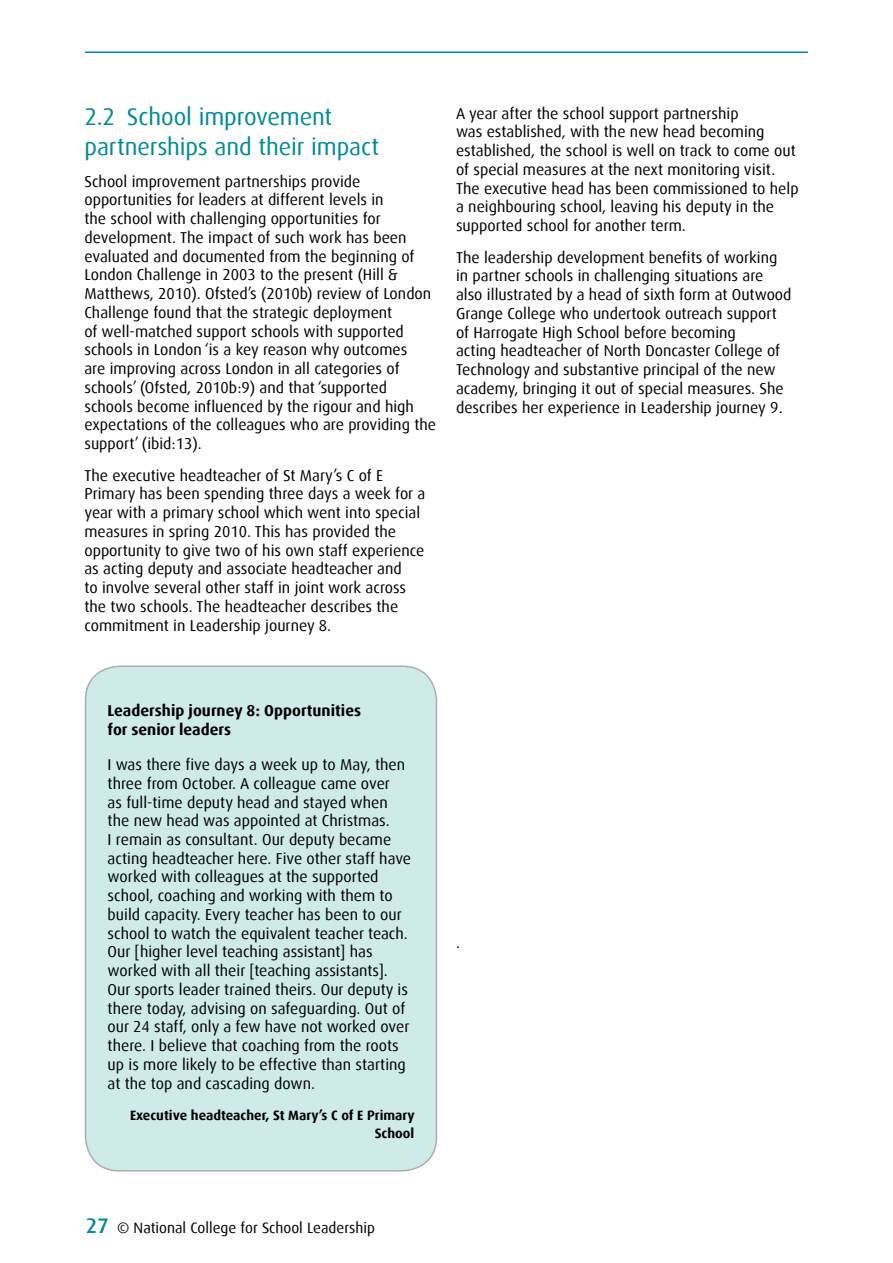
<style>
.page{position:relative;width:893px;height:1263px;background:#fff}
.page>*{position:absolute;margin:0;border:0;box-sizing:border-box;transform-origin:0 0}
.t1{font:24px/30px "Dax";letter-spacing:-.005em;color:#008c99}
.t2{font:15.75px/18.8px "Dax";color:#000}
.t3{font:700 15.75px/18.8px "Dax";color:#000}
.t4{font:15px "Dax";color:#000}
.t5{font:700 13.5px/18px "Dax";color:#000;text-align:right}
.s1{font-family:"Arial";font-size:16.5px}
.s2{font-weight:500;font-size:21px;color:#008c99}
</style>
<div class="page">
<hr style="left:85px;top:52px;width:723px;height:1px;background:#008c99">
<div style="left:85px;top:666px;width:351px;height:505px;background:#ceebea;border-radius:34px"></div>
<div style="left:85px;top:665px;width:352px;height:506px;border:2px solid #abadb0;border-radius:34px"></div>
<h1 class="t1" style="left:84px;top:102px;width:296px">2.2 School improvement partnerships and their impact</h1>
<p class="t2" style="left:84px;top:172px;width:353px">School improvement partnerships provide opportunities for leaders at different levels in<br>the school with challenging opportunities for development. The impact of such work has been evaluated and documented from the beginning of London Challenge in 2003 to the present (Hill &amp; Matthews, 2010). Ofsted’s (2010b) review of London Challenge found that the strategic deployment<br>of well-matched support schools with supported schools in London ‘is a key reason why outcomes<br>are improving across London in all categories of schools’ (Ofsted, 2010b:9) and that ‘supported schools become influenced by the rigour and high expectations of the colleagues who are providing the support’ (ibid:13).</p>
<p class="t2" style="left:84px;top:466px;width:342px">The executive headteacher of St Mary’s C of E Primary has been spending three days a week for a year with a primary school which went into special measures in spring 2010. This has provided the opportunity to give two of his own staff experience as acting deputy and associate headteacher and<br>to involve several other staff in joint work across the two schools. The headteacher describes the commitment in Leadership journey 8.</p>
<p class="t2" style="left:456px;top:104px;width:344px">A year after the school support partnership<br>was established, with the new head becoming established, the school is well on track to come out of special measures at the next monitoring visit.<br>The executive head has been commissioned to help a neighbouring school, leaving his deputy in the supported school for another term.</p>
<p class="t2" style="left:456px;top:248px;width:337px">The leadership development benefits of working in partner schools in challenging situations are also illustrated by a head of sixth form at Outwood Grange College who undertook outreach support of Harrogate High School before becoming<br>acting headteacher of North Doncaster College of Technology and substantive principal of the new academy, bringing it out of special measures. She describes her experience in Leadership journey 9<span class="s1">.</span></p>
<p class="t3" style="left:108px;top:701px;width:255px">Leadership journey 8: Opportunities for senior leaders</p>
<p class="t2" style="left:108px;top:755px;width:305px">I was there five days a week up to May, then three from October. A colleague came over<br>as full-time deputy head and stayed when the new head was appointed at Christmas.<br>I remain as consultant. Our deputy became acting headteacher here. Five other staff have worked with colleagues at the supported school, coaching and working with them to build capacity. Every teacher has been to our school to watch the equivalent teacher teach.<br>Our [higher level teaching assistant] has worked with all their [teaching assistants].<br>Our sports leader trained theirs. Our deputy is there today, advising on safeguarding. Out of our 24 staff, only a few have not worked over there. I believe that coaching from the roots up is more likely to be effective than starting at the top and cascading down.</p>
<p class="t5" style="left:130px;top:1106px;width:286px">Executive headteacher, St Mary’s C of E Primary<br>School</p>
<p class="t2" style="left:456px;top:934px;width:5px">.</p>
<p class="t4" style="left:86px;top:1220px;width:291px"><span class="s2">27</span> © National College for School Leadership</p>
</div>
